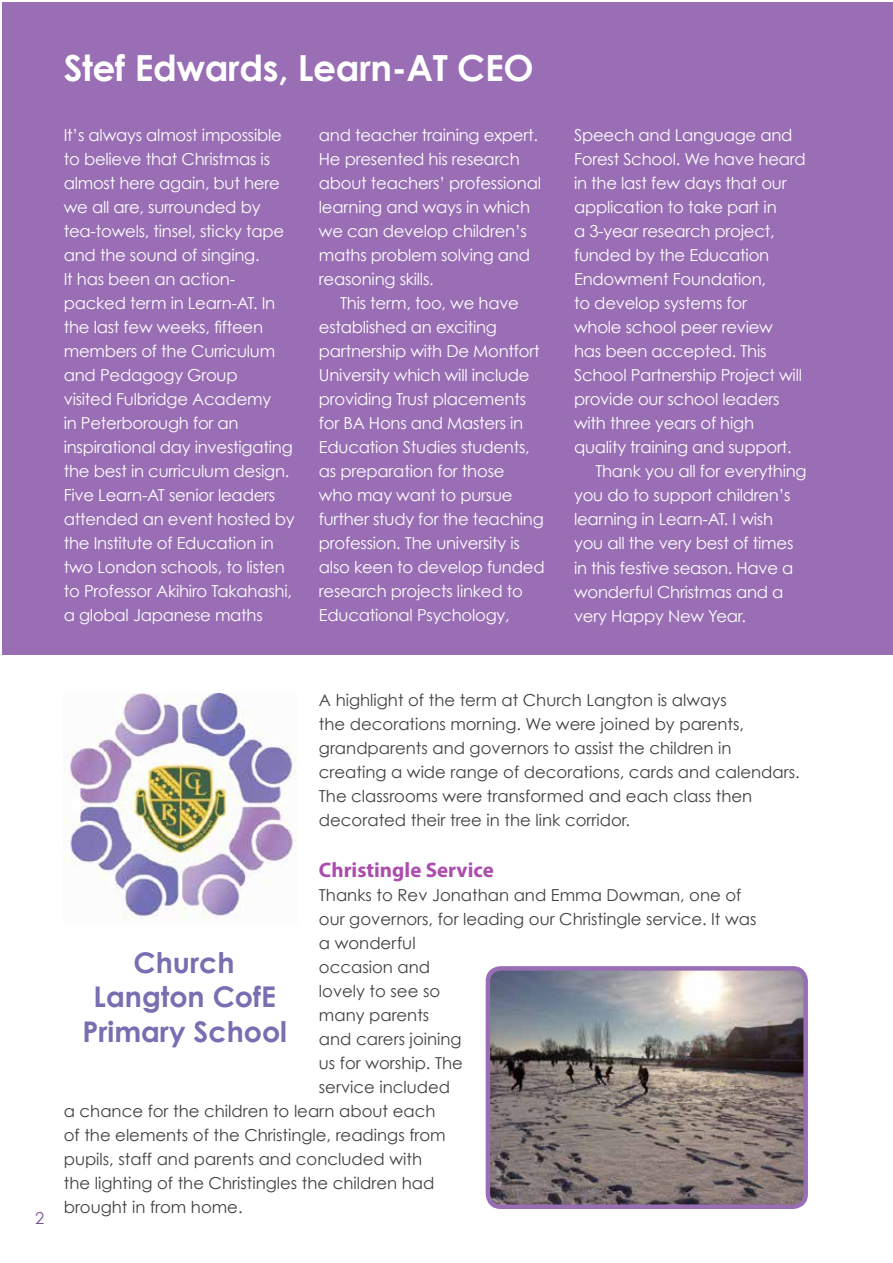
<style>
.page{position:relative;width:893px;height:1263px;background:#fff}
.page>*{position:absolute;margin:0;border:0;box-sizing:border-box;transform-origin:0 0}
.t1{font:700 36px "Century Gothic";letter-spacing:-.01em;color:#fff}
.t2{font:700 28.5px/34.2px "Century Gothic";color:#7a6eb2;text-align:center}
.t3{font:700 21px "Myriad Pro";color:#ac4cac}
.t4{font:16.5px/24px "Century Gothic";letter-spacing:-.015em;color:#fff}
.t5{font:16.5px/24px "Century Gothic";color:#414042}
.t6{font:16.5px "Century Gothic";color:#784f9a}
</style>
<div class="page">
<div style="left:2px;top:2px;width:891px;height:653px;background:#996eb4"></div>
<img style="left:64px;top:694px;width:233px;height:225px">
<img style="left:491px;top:971px;width:312px;height:233px">
<div style="left:486px;top:966px;width:322px;height:243px;border:4px solid #996eb4;border-radius:13px"></div>
<h1 class="t1" style="left:64px;top:45px;width:471px">Stef Edwards, Learn-AT CEO</h1>
<p class="t4" style="left:64px;top:123px;width:232px">It’s always almost impossible to believe that Christmas is almost here again, but here we all are, surrounded by tea-towels, tinsel, sticky tape and the sound of singing.<br>It has been an action&shy;packed term in Learn-AT. In the last few weeks, fifteen members of the Curriculum and Pedagogy Group<br>visited Fulbridge Academy<br>in Peterborough for an inspirational day investigating the best in curriculum design.<br>Five Learn-AT senior leaders attended an event hosted by the Institute of Education in two London schools, to listen to Professor Akihiro Takahashi, a global Japanese maths</p>
<p class="t4" style="left:319px;top:123px;width:224px">and teacher training expert.<br>He presented his research about teachers’ professional learning and ways in which we can develop children’s maths problem solving and reasoning skills.</p>
<p class="t4" style="left:319px;top:291px;width:227px;text-indent:21px">This term, too, we have established an exciting partnership with De Montfort<br>University which will include providing Trust placements for BA Hons and Masters in<br>Education Studies students, as preparation for those<br>who may want to pursue further study for the teaching profession. The university is also keen to develop funded research projects linked to<br>Educational Psychology,</p>
<p class="t4" style="left:574px;top:123px;width:220px">Speech and Language and</p>
<p class="t4" style="left:574px;top:147px;width:233px">Forest School. We have heard</p>
<p class="t4" style="left:574px;top:171px;width:214px">in the last few days that our</p>
<p class="t4" style="left:574px;top:195px;width:204px">application to take part in</p>
<p class="t4" style="left:574px;top:219px;width:202px">a 3-year research project,</p>
<p class="t4" style="left:574px;top:243px;width:197px">funded by the Education</p>
<p class="t4" style="left:574px;top:267px;width:194px">Endowment Foundation,</p>
<p class="t4" style="left:574px;top:291px;width:174px">to develop systems for</p>
<p class="t4" style="left:574px;top:315px;width:200px">whole school peer review</p>
<p class="t4" style="left:574px;top:339px;width:194px">has been accepted. This</p>
<p class="t4" style="left:574px;top:363px;width:229px">School Partnership Project will</p>
<p class="t4" style="left:574px;top:387px;width:207px">provide our school leaders</p>
<p class="t4" style="left:574px;top:411px;width:181px">with three years of high</p>
<p class="t4" style="left:574px;top:435px;width:219px">quality training and support.</p>
<p class="t4" style="left:595px;top:459px;width:213px">Thank you all for everything</p>
<p class="t4" style="left:574px;top:483px;width:218px">you do to support children’s</p>
<p class="t4" style="left:574px;top:507px;width:201px">learning in Learn-AT. I wish</p>
<p class="t4" style="left:574px;top:531px;width:221px">you all the very best of times</p>
<p class="t4" style="left:574px;top:555px;width:221px">in this festive season. Have a</p>
<p class="t4" style="left:574px;top:579px;width:211px">wonderful Christmas and a</p>
<p class="t4" style="left:574px;top:603px;width:173px">very Happy New Year.</p>
<p class="t6" style="left:35px;top:1208px;width:11px">2</p>
<p class="t5" style="left:319px;top:688px;width:482px">A highlight of the term at Church Langton is always<br>the decorations morning. We were joined by parents, grandparents and governors to assist the children in creating a wide range of decorations, cards and calendars.<br>The classrooms were transformed and each class then decorated their tree in the link corridor.</p>
<p class="t3" style="left:319px;top:856px;width:176px">Christingle Service</p>
<p class="t5" style="left:319px;top:882px;width:424px">Thanks to Rev Jonathan and Emma Dowman, one of</p>
<p class="t5" style="left:319px;top:906px;width:439px">our governors, for leading our Christingle service. It was</p>
<p class="t5" style="left:319px;top:930px;width:98px">a wonderful</p>
<p class="t5" style="left:319px;top:954px;width:113px">occasion and</p>
<p class="t5" style="left:319px;top:978px;width:123px">lovely to see so</p>
<p class="t5" style="left:319px;top:1002px;width:112px">many parents</p>
<p class="t5" style="left:319px;top:1026px;width:144px">and carers joining</p>
<p class="t5" style="left:319px;top:1050px;width:145px">us for worship. The</p>
<p class="t5" style="left:319px;top:1074px;width:133px">service included</p>
<p class="t5" style="left:64px;top:1098px;width:373px">a chance for the children to learn about each</p>
<p class="t5" style="left:64px;top:1122px;width:383px">of the elements of the Christingle, readings from</p>
<p class="t5" style="left:64px;top:1146px;width:360px">pupils, staff and parents and concluded with</p>
<p class="t5" style="left:64px;top:1170px;width:372px">the lighting of the Christingles the children had</p>
<p class="t5" style="left:64px;top:1194px;width:180px">brought in from home.</p>
<h2 class="t2" style="left:82px;top:945px;width:206px">Church<br>Langton CofE<br>Primary School</h2>
</div>
